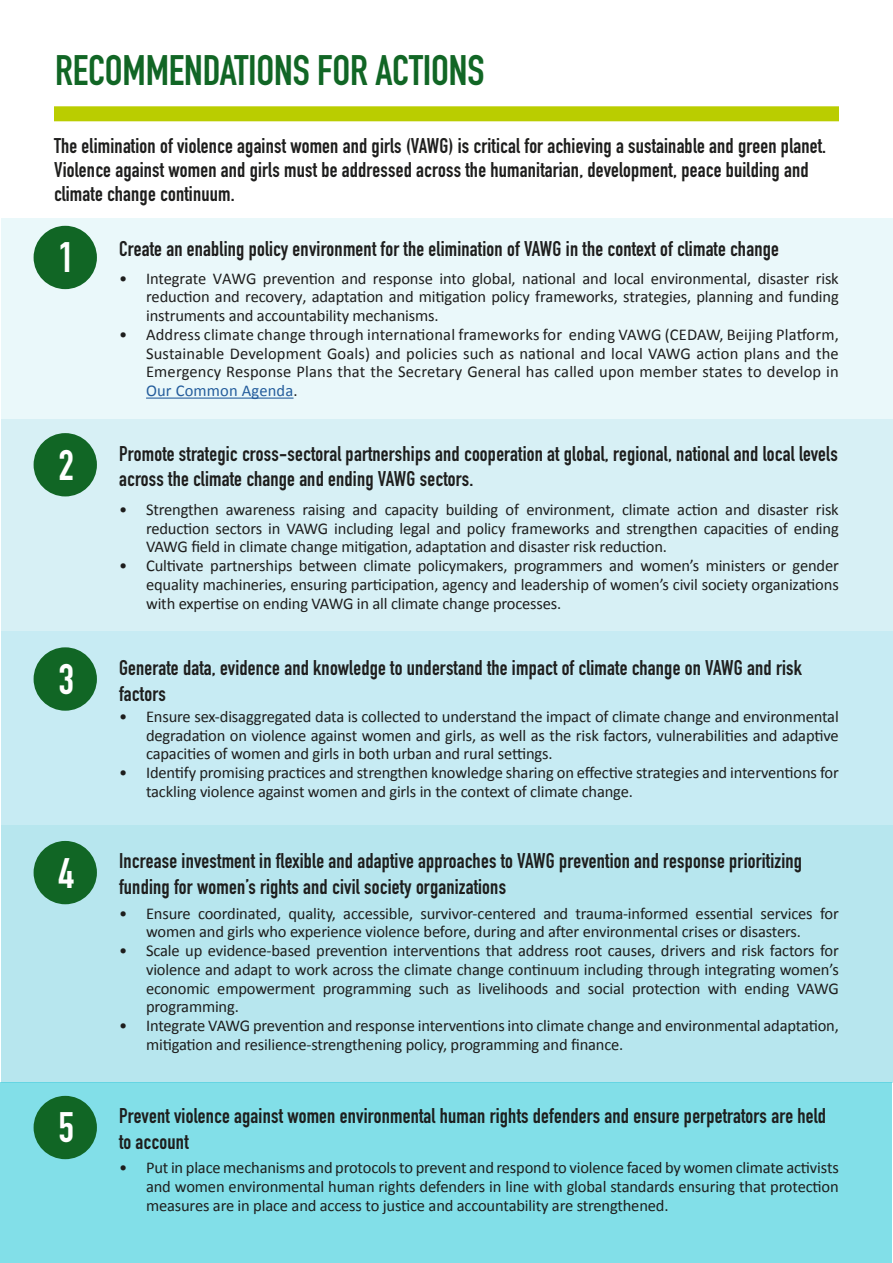
<style>
.page{position:relative;width:893px;height:1263px;background:#fff}
.page>*{position:absolute;margin:0;border:0;box-sizing:border-box;transform-origin:0 0}
.t1{font:700 42px "DIN Condensed";letter-spacing:-.005em;color:#116625}
.t2{font:700 42px "DIN Condensed";color:#fff}
.t3{font:700 21px/25.8px "DIN Condensed";letter-spacing:.01em;color:#1e1e1d}
.t4{font:16.5px/18.8px "Calibri";letter-spacing:-.01em;color:#1e1e1d;text-align:justify}
.s1{color:#245d9c}
</style>
<div class="page">
<div style="left:1px;top:218px;width:891px;height:201px;background:#eaf8fa"></div>
<div style="left:1px;top:419px;width:891px;height:212px;background:#d7f0f5"></div>
<div style="left:1px;top:631px;width:891px;height:194px;background:#c7ebf3"></div>
<div style="left:1px;top:825px;width:891px;height:257px;background:#b7e6ee"></div>
<div style="left:1px;top:1082px;width:891px;height:181px;background:#82dfe8"></div>
<div style="left:54px;top:106px;width:785px;height:15px;background:#bacd00"></div>
<hr style="left:146px;top:398px;width:148px;height:1px;background:#245d9c">
<div style="left:34px;top:226px;width:63px;height:63px;background:#116625;border-radius:50%"></div>
<div style="left:34px;top:433px;width:63px;height:63px;background:#116625;border-radius:50%"></div>
<div style="left:34px;top:647px;width:63px;height:64px;background:#116625;border-radius:50%"></div>
<div style="left:34px;top:841px;width:63px;height:63px;background:#116625;border-radius:50%"></div>
<div style="left:34px;top:1096px;width:63px;height:63px;background:#116625;border-radius:50%"></div>
<h1 class="t1" style="left:55px;top:42px;width:431px">RECOMMENDATIONS FOR ACTIONS</h1>
<p class="t3" style="left:54px;top:134px;width:774px;line-height:24px">The elimination of violence against women and girls (VAWG) is critical for achieving a sustainable and green planet.<br>Violence against women and girls must be addressed across the humanitarian, development, peace building and climate change continuum.</p>
<p class="t3" style="left:119px;top:236px;width:661px">Create an enabling policy environment for the elimination of VAWG in the context of climate change</p>
<p class="t4" style="left:146px;top:268px;width:694px;text-indent:-27px">• Integrate VAWG prevention and response into global, national and local environmental, disaster risk reduction and recovery, adaptation and mitigation policy frameworks, strategies, planning and funding instruments and accountability mechanisms.</p>
<p class="t4" style="left:146px;top:324px;width:694px;text-indent:-27px">• Address climate change through international frameworks for ending VAWG (CEDAW, Beijing Platform, Sustainable Development Goals) and policies such as national and local VAWG action plans and the Emergency Response Plans that the Secretary General has called upon member states to develop in <span class="s1">Our Common Agenda</span>.</p>
<h1 class="t2" style="left:58px;top:229px;width:17px">1</h1>
<h1 class="t2" style="left:58px;top:437px;width:17px">2</h1>
<p class="t3" style="left:119px;top:440px;width:720px">Promote strategic cross-sectoral partnerships and cooperation at global, regional, national and local levels across the climate change and ending VAWG sectors.</p>
<p class="t4" style="left:146px;top:499px;width:694px;text-indent:-27px">• Strengthen awareness raising and capacity building of environment, climate action and disaster risk reduction sectors in VAWG including legal and policy frameworks and strengthen capacities of ending VAWG field in climate change mitigation, adaptation and disaster risk reduction.</p>
<p class="t4" style="left:146px;top:556px;width:694px;text-indent:-27px">• Cultivate partnerships between climate policymakers, programmers and women’s ministers or gender equality machineries, ensuring participation, agency and leadership of women’s civil society organizations with expertise on ending VAWG in all climate change processes.</p>
<h1 class="t2" style="left:58px;top:651px;width:17px">3</h1>
<p class="t3" style="left:119px;top:654px;width:684px">Generate data, evidence and knowledge to understand the impact of climate change on VAWG and risk factors</p>
<p class="t4" style="left:146px;top:706px;width:694px;text-indent:-27px">• Ensure sex-disaggregated data is collected to understand the impact of climate change and environmental degradation on violence against women and girls, as well as the risk factors, vulnerabilities and adaptive capacities of women and girls in both urban and rural settings.</p>
<p class="t4" style="left:146px;top:762px;width:694px;text-indent:-27px">• Identify promising practices and strengthen knowledge sharing on effective strategies and interventions for tackling violence against women and girls in the context of climate change.</p>
<h1 class="t2" style="left:58px;top:844px;width:17px">4</h1>
<p class="t3" style="left:119px;top:848px;width:684px">Increase investment in flexible and adaptive approaches to VAWG prevention and response prioritizing funding for women’s rights and civil society organizations</p>
<p class="t4" style="left:146px;top:903px;width:694px;text-indent:-27px">• Ensure coordinated, quality, accessible, survivor-centered and trauma-informed essential services for women and girls who experience violence before, during and after environmental crises or disasters.</p>
<p class="t4" style="left:146px;top:940px;width:694px;text-indent:-27px">• Scale up evidence-based prevention interventions that address root causes, drivers and risk factors for violence and adapt to work across the climate change continuum including through integrating women’s economic empowerment programming such as livelihoods and social protection with ending VAWG programming.</p>
<p class="t4" style="left:146px;top:1015px;width:694px;text-indent:-27px">• Integrate VAWG prevention and response interventions into climate change and environmental adaptation, mitigation and resilience-strengthening policy, programming and finance.</p>
<h1 class="t2" style="left:58px;top:1099px;width:17px">5</h1>
<p class="t3" style="left:119px;top:1103px;width:709px">Prevent violence against women environmental human rights defenders and ensure perpetrators are held to account</p>
<p class="t4" style="left:146px;top:1158px;width:694px;text-indent:-27px">• Put in place mechanisms and protocols to prevent and respond to violence faced by women climate activists and women environmental human rights defenders in line with global standards ensuring that protection measures are in place and access to justice and accountability are strengthened.</p>
</div>
